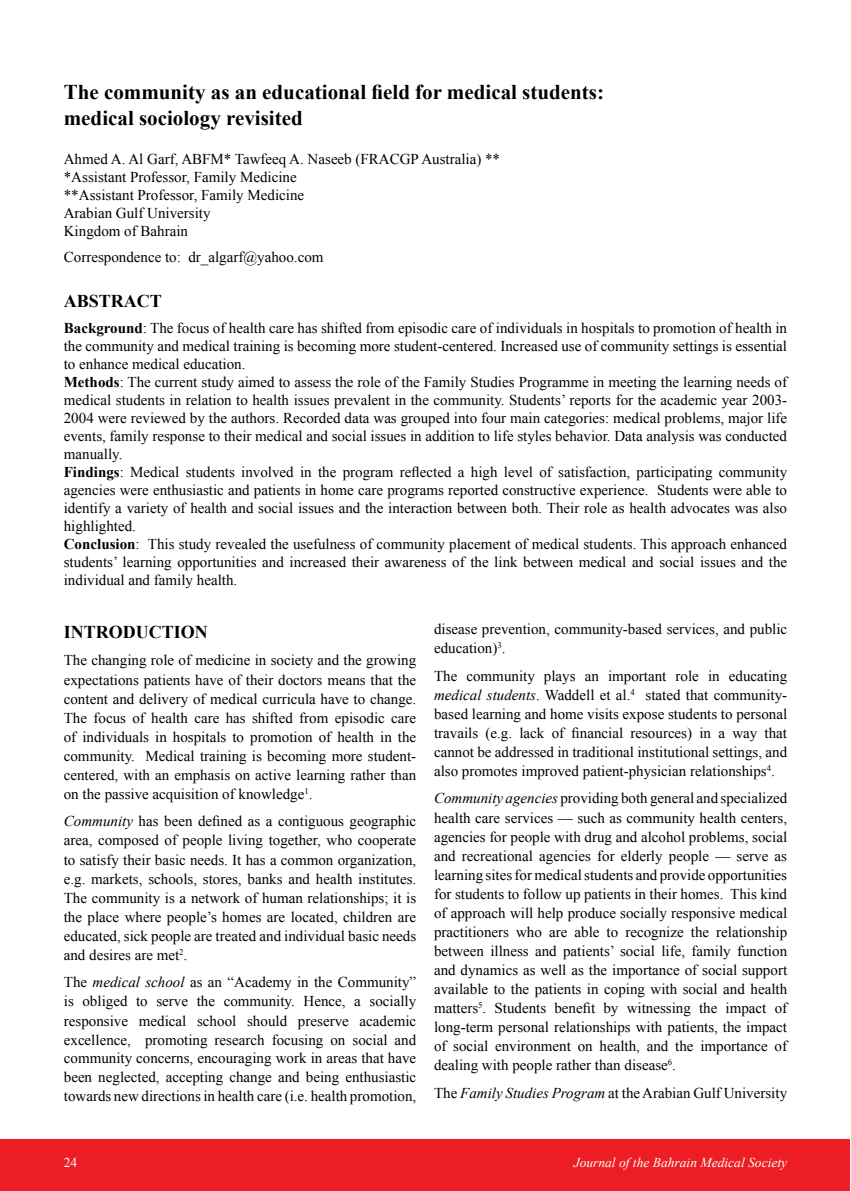
<style>
.page{position:relative;width:851px;height:1191px;background:#fff}
.page>*{position:absolute;margin:0;border:0;box-sizing:border-box;transform-origin:0 0}
.t1{font:700 21px/25.2px "Times New Roman";color:#000}
.t2{font:700 18px "Times New Roman";color:#000}
.t3{font:15px/19px "Times New Roman";color:#000;text-align:justify}
.t4{font:italic 13.5px "Times New Roman";color:#fff}
.t5{font:13.5px "Times New Roman";color:#fff}
.s1{font-weight:700}
.s2{font-style:italic}
</style>
<div class="page">
<div style="left:0;top:1139px;width:850px;height:52px;background:#ed1d24"></div>
<h1 class="t1" style="left:64px;top:79px;width:541px">The community as an educational field for medical students: medical sociology revisited</h1>
<p class="t3" style="left:64px;top:149px;width:438px;line-height:18px;text-align:left">Ahmed A. Al Garf, ABFM* Tawfeeq A. Naseeb (FRACGP Australia) ** *Assistant Professor, Family Medicine<br>**Assistant Professor, Family Medicine<br>Arabian Gulf University<br>Kingdom of Bahrain</p>
<p class="t3" style="left:64px;top:247px;width:261px">Correspondence to: dr_algarf@yahoo.com</p>
<p class="t2" style="left:64px;top:288px;width:13px">Abs</p>
<p class="t2" style="left:99px;top:288px;width:64px">tract</p>
<p class="t3" style="left:64px;top:319px;width:724px;line-height:18px;text-align:left"><span class="s1">Background</span>: The focus of health care has shifted from episodic care of individuals in hospitals to promotion of health in the community and medical training is becoming more student-centered. Increased use of community settings is essential to enhance medical education.<br><span class="s1">Methods</span>: The current study aimed to assess the role of the Family Studies Programme in meeting the learning needs of medical students in relation to health issues prevalent in the community. Students’ reports for the academic year 2003- 2004 were reviewed by the authors. Recorded data was grouped into four main categories: medical problems, major life events, family response to their medical and social issues in addition to life styles behavior. Data analysis was conducted manually.<br><span class="s1">Findings</span>: Medical students involved in the program reflected a high level of satisfaction, participating community agencies were enthusiastic and patients in home care programs reported constructive experience. Students were able to identify a variety of health and social issues and the interaction between both. Their role as health advocates was also highlighted.<br><span class="s1">Conclusion</span>: This study revealed the usefulness of community placement of medical students. This approach enhanced students’ learning opportunities and increased their awareness of the link between medical and social issues and the individual and family health.</p>
<p class="t2" style="left:64px;top:619px;width:145px">Introduction</p>
<p class="t3" style="left:64px;top:650px;width:354px">The changing role of medicine in society and the growing expectations patients have of their doctors means that the content and delivery of medical curricula have to change.<br>The focus of health care has shifted from episodic care of individuals in hospitals to promotion of health in the community. Medical training is becoming more student&shy;centered, with an emphasis on active learning rather than on the passive acquisition of knowledge<sup>1</sup>.</p>
<p class="t3" style="left:64px;top:811px;width:354px"><span class="s2">Community</span> has been defined as a contiguous geographic area, composed of people living together, who cooperate to satisfy their basic needs. It has a common organization, e.g. markets, schools, stores, banks and health institutes.<br>The community is a network of human relationships; it is the place where people’s homes are located, children are educated, sick people are treated and individual basic needs and desires are met<sup>2</sup>.</p>
<p class="t3" style="left:64px;top:972px;width:354px">The <span class="s2">medical school</span> as an “Academy in the Community” is obliged to serve the community. Hence, a socially responsive medical school should preserve academic excellence, promoting research focusing on social and community concerns, encouraging work in areas that have been neglected, accepting change and being enthusiastic towards new directions in health care (i.e. health promotion,</p>
<p class="t3" style="left:434px;top:619px;width:354px">disease prevention, community-based services, and public education)<sup>3</sup>.</p>
<p class="t3" style="left:434px;top:666px;width:354px">The community plays an important role in educating <span class="s2">medical students</span>. Waddell et al.<sup>4</sup> stated that community&shy;based learning and home visits expose students to personal travails (e.g. lack of financial resources) in a way that cannot be addressed in traditional institutional settings, and also promotes improved patient-physician relationships<sup>4</sup>.</p>
<p class="t3" style="left:434px;top:788px;width:354px"><span class="s2">Community agencies</span> providing both general and specialized health care services — such as community health centers, agencies for people with drug and alcohol problems, social and recreational agencies for elderly people — serve as learning sites for medical students and provide opportunities for students to follow up patients in their homes. This kind of approach will help produce socially responsive medical practitioners who are able to recognize the relationship between illness and patients’ social life, family function and dynamics as well as the importance of social support available to the patients in coping with social and health matters<sup>5</sup>. Students benefit by witnessing the impact of long-term personal relationships with patients, the impact of social environment on health, and the importance of dealing with people rather than disease<sup>6</sup>.</p>
<p class="t3" style="left:434px;top:1083px;width:354px">The <span class="s2">Family Studies Program</span> at the Arabian Gulf University</p>
<p class="t5" style="left:64px;top:1153px;width:15px">24</p>
<p class="t4" style="left:573px;top:1153px;width:215px">Journal of the Bahrain Medical Society</p>
</div>
